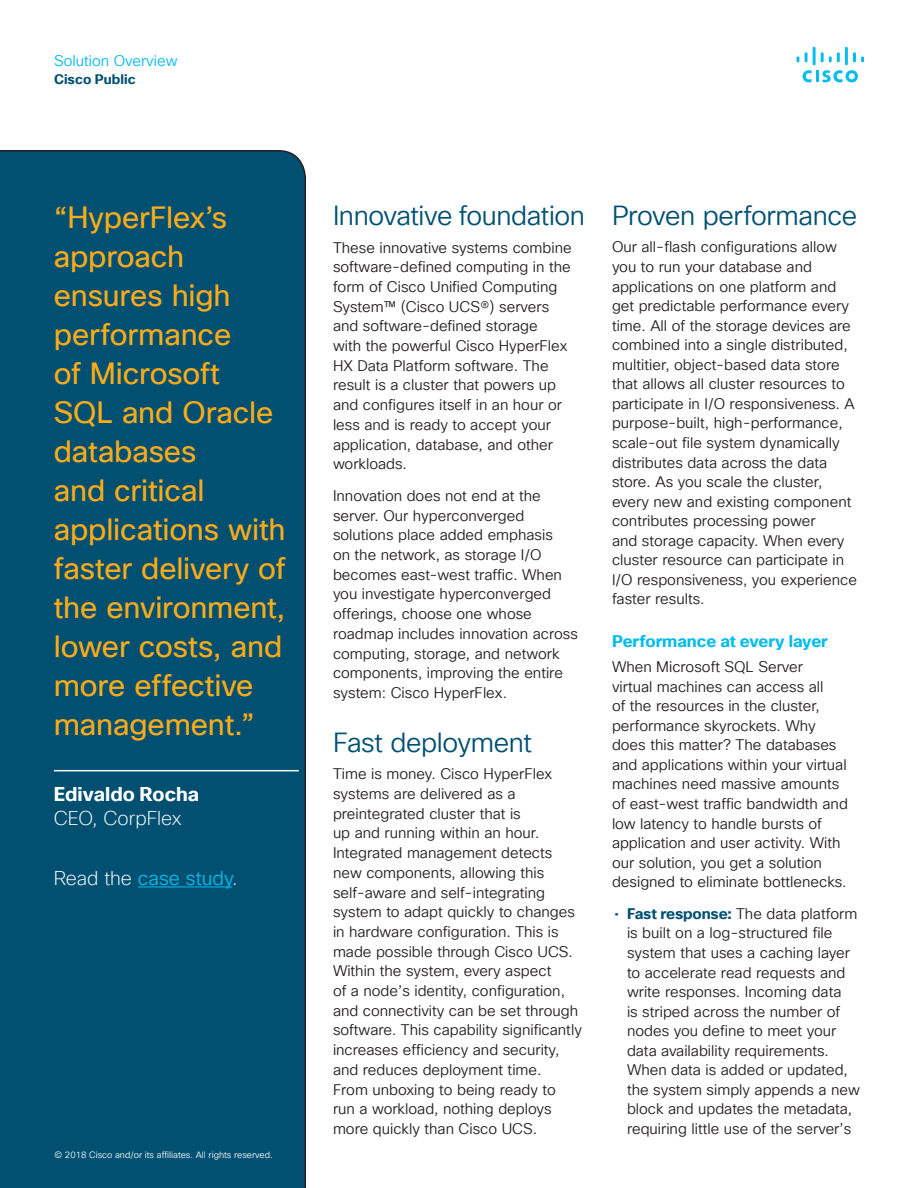
<style>
.page{position:relative;width:918px;height:1188px;background:#fff}
.page>*{position:absolute;margin:0;border:0;box-sizing:border-box;transform-origin:0 0}
.Pull_Quote_Body_Oran{font:30px/39px "Cisco Sans TT";letter-spacing:-.005em;color:#faab1a}
.Subhead2_Indigo{font:27px "Cisco Sans TT Light";letter-spacing:-.015em;color:#015072}
.Pull_Quote_Author_Ti{font:19.5px "Cisco Sans TT Light";color:#01bcec}
.Pull_Quote_Author_Wh{font:700 19.5px "Cisco Sans TT";color:#fff}
.Pull_Quote_Author_Ti-2{font:200 19.5px "Cisco Sans TT";letter-spacing:-.005em;color:#fff}
.Subhead3_Blue{font:700 16.5px "Cisco Sans TT";letter-spacing:-.005em;color:#01bcec}
.Body{font:15px/19.5px "Cisco Sans TT Light";color:#231f20}
.t1{font:15px "Cisco Sans TT Light";color:#01bcec}
.t2{font:700 13.5px "Cisco Sans TT";color:#015072}
.t3{font:9px "Cisco Sans TT Light";color:#fff}
.s1{font-family:"Cisco Sans TT";font-weight:200;color:#fff}
.s2{font-family:"Cisco Sans TT";color:#015072}
.s3{font-family:"Cisco Sans TT";font-weight:700;color:#015072}
</style>
<div class="page">
<svg style="left:803px;top:70px;width:55px;height:12px"></svg>
<svg style="left:797px;top:56px;width:2px;height:6px"></svg>
<svg style="left:805px;top:52px;width:3px;height:10px"></svg>
<hr style="left:813px;top:47px;width:3px;height:18px;background:#01bcec">
<svg style="left:821px;top:52px;width:19px;height:10px"></svg>
<hr style="left:845px;top:47px;width:3px;height:18px;background:#01bcec">
<svg style="left:853px;top:52px;width:11px;height:10px"></svg>
<div style="left:0;top:150px;width:306px;height:1038px;background:#015072"></div>
<hr style="left:54px;top:770px;width:245px;height:1px;background:#fff">
<hr style="left:138px;top:887px;width:94px;height:1px;background:#01bcec">
<p class="t1" style="left:54px;top:51px;width:125px">Solution Overview</p>
<p class="t2" style="left:54px;top:70px;width:83px">Cisco Public</p>
<p class="Pull_Quote_Body_Oran" style="left:54px;top:199px;width:233px">“HyperFlex’s approach ensures high performance<br>of Microsoft<br>SQL and Oracle databases<br>and critical applications with faster delivery of the environment, lower costs, and more effective management.”</p>
<p class="Pull_Quote_Author_Wh" style="left:54px;top:782px;width:147px">Edivaldo Rocha</p>
<p class="Pull_Quote_Author_Ti-2" style="left:54px;top:806px;width:129px">CEO, CorpFlex</p>
<p class="Pull_Quote_Author_Ti" style="left:54px;top:866px;width:186px"><span class="s1">Read the</span> case study<span class="s1">.</span></p>
<p class="t3" style="left:54px;top:1149px;width:220px">© 2018 Cisco and/or its affiliates. All rights reserved.</p>
<p class="Subhead2_Indigo" style="left:333px;top:198px;width:254px">Innovative foundation</p>
<p class="Body" style="left:333px;top:238px;width:240px">These innovative systems combine software-defined computing in the form of Cisco Unified Computing<br>System™ (Cisco UCS®) servers and software-defined storage<br>with the powerful Cisco HyperFlex<br>HX Data Platform software. The result is a cluster that powers up and configures itself in an hour or less and is ready to accept your application, database, and other workloads.</p>
<p class="Body" style="left:333px;top:486px;width:246px">Innovation does not end at the server. Our hyperconverged solutions place added emphasis<br>on the network, as storage I/O becomes east-west traffic. When you investigate hyperconverged offerings, choose one whose roadmap includes innovation across computing, storage, and network components, improving the entire system: Cisco HyperFlex.</p>
<p class="Subhead2_Indigo" style="left:333px;top:725px;width:200px">Fast deployment</p>
<p class="Body" style="left:333px;top:765px;width:250px">Time is money. Cisco HyperFlex systems are delivered as a preintegrated cluster that is<br>up and running within an hour.<br>Integrated management detects new components, allowing this self-aware and self-integrating system to adapt quickly to changes in hardware configuration. This is made possible through Cisco UCS.<br>Within the system, every aspect<br>of a node’s identity, configuration, and connectivity can be set through software. This capability significantly increases efficiency and security, and reduces deployment time.<br>From unboxing to being ready to<br>run a workload, nothing deploys more quickly than Cisco UCS.</p>
<p class="Subhead2_Indigo" style="left:612px;top:198px;width:247px">Proven performance</p>
<p class="Body" style="left:612px;top:238px;width:247px">Our all-flash configurations allow you to run your database and applications on one platform and get predictable performance every time. All of the storage devices are combined into a single distributed, multitier, object-based data store that allows all cluster resources to participate in I/O responsiveness. A purpose-built, high-performance, scale-out file system dynamically distributes data across the data store. As you scale the cluster, every new and existing component contributes processing power<br>and storage capacity. When every cluster resource can participate in I/O responsiveness, you experience faster results.</p>
<p class="Subhead3_Blue" style="left:612px;top:630px;width:217px">Performance at every layer</p>
<p class="Body" style="left:612px;top:658px;width:237px">When Microsoft SQL Server<br>virtual machines can access all<br>of the resources in the cluster, performance skyrockets. Why does this matter? The databases and applications within your virtual machines need massive amounts of east-west traffic bandwidth and low latency to handle bursts of application and user activity. With our solution, you get a solution designed to eliminate bottlenecks.</p>
<p class="Body" style="left:627px;top:904px;width:234px;text-indent:-13px"><span class="s2">•</span> <span class="s3">Fast response:</span> The data platform is built on a log‑structured file system that uses a caching layer to accelerate read requests and write responses. Incoming data<br>is striped across the number of nodes you define to meet your data availability requirements.<br>When data is added or updated, the system simply appends a new block and updates the metadata, requiring little use of the server’s</p>
</div>
